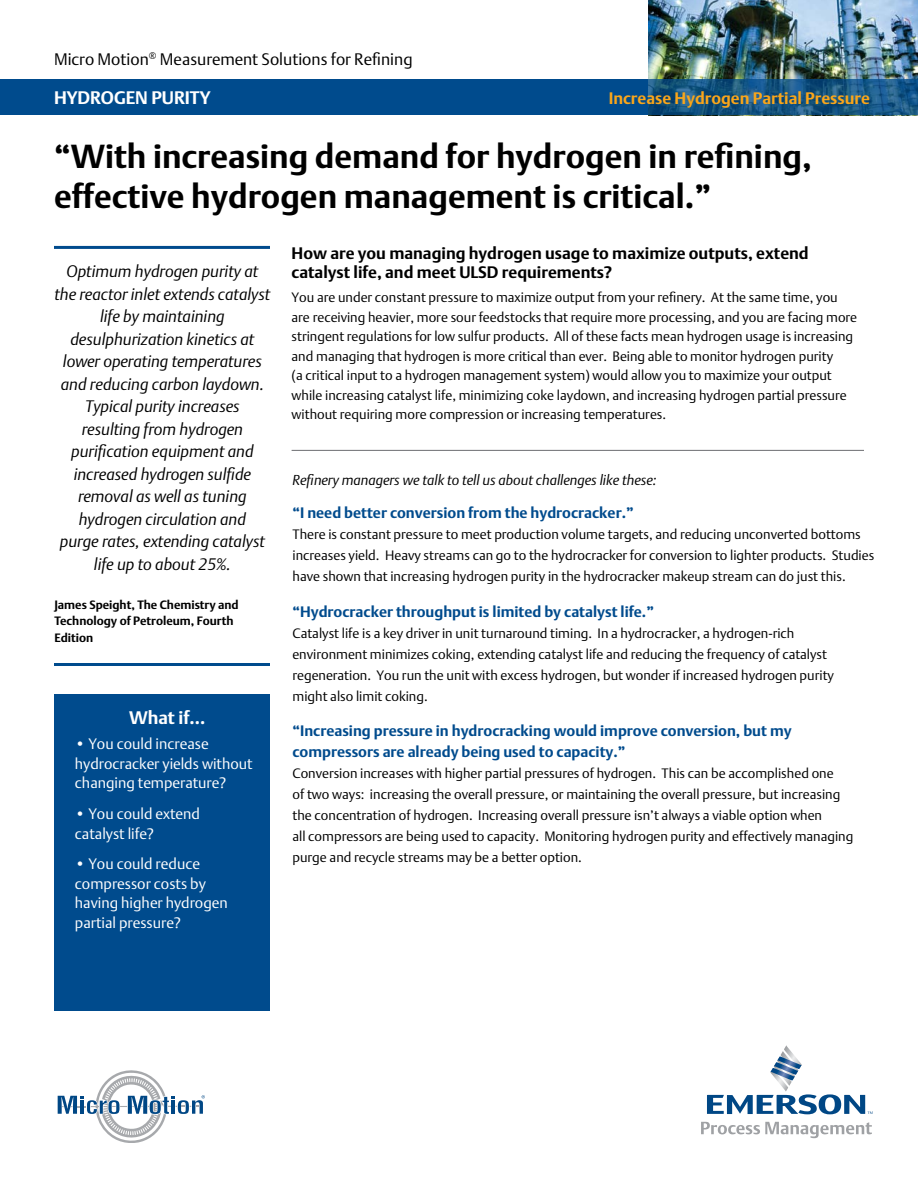
<style>
.page{position:relative;width:918px;height:1188px;background:#fff}
.page>*{position:absolute;margin:0;border:0;box-sizing:border-box;transform-origin:0 0}
.t1{font:700 33px/39.6px "DTL Argo T";color:#000}
.t2{font:700 18px "DTL Argo T";letter-spacing:.065em;color:#fff}
.t3{font:700 18px "DTL Argo T";color:#fff}
.t4{font:italic 16.5px/22.5px "DTL Argo T Light";color:#000;text-align:center}
.t5{font:700 16.5px/19.5px "DTL Argo T";color:#000}
.t6{font:16.5px "DTL Argo T Light";color:#000}
.t7{font:700 16.5px "DTL Argo T";color:#faa61a}
.t8{font:700 15px/21px "DTL Argo T";color:#004b8d}
.t9{font:15px/19.5px "DTL Argo T Light";color:#fff}
.t10{font:italic 14.25px "DTL Argo T Light";color:#000}
.t11{font:13.5px/21px "DTL Argo T Light";color:#000}
.t12{font:700 12px/16.5px "DTL Argo T";color:#000}
</style>
<div class="page">
<div style="left:0;top:80px;width:918px;height:36px;background:#004b8d"></div>
<img style="left:648px;top:0;width:270px;height:80px">
<svg style="left:648px;top:80px;width:270px;height:36px;background:#17547f"></svg>
<hr style="left:54px;top:246px;width:216px;height:3px;background:#004b8d">
<hr style="left:54px;top:663px;width:216px;height:3px;background:#004b8d">
<div style="left:54px;top:694px;width:216px;height:317px;background:#004b8d"></div>
<hr style="left:292px;top:450px;width:572px;height:1px;background:#6d6e71">
<svg style="left:707px;top:1045px;width:166px;height:69px"></svg>
<svg style="left:701px;top:1122px;width:171px;height:16px"></svg>
<svg style="left:58px;top:1070px;width:147px;height:73px"></svg>
<p class="t6" style="left:54px;top:49px;width:360px">Micro Motion<sup>®</sup> Measurement Solutions for Refining</p>
<h2 class="t2" style="left:54px;top:87px;width:157px">Hydrogen Purity</h2>
<p class="t7" style="left:609px;top:88px;width:263px">Increase Hydrogen Partial Pressure</p>
<h1 class="t1" style="left:54px;top:136px;width:759px">“With increasing demand for hydrogen in refining, effective hydrogen management is critical.”</h1>
<p class="t4" style="left:54px;top:260px;width:218px">Optimum hydrogen purity at the reactor inlet extends catalyst life by maintaining desulphurization kinetics at lower operating temperatures and reducing carbon laydown.<br>Typical purity increases resulting from hydrogen purification equipment and increased hydrogen sulfide removal as well as tuning hydrogen circulation and<br>purge rates, extending catalyst life up to about 25%.</p>
<p class="t12" style="left:54px;top:596px;width:186px">James Speight, The Chemistry and<br>Technology of Petroleum, Fourth<br>Edition</p>
<h2 class="t3" style="left:129px;top:707px;width:78px">What if...</h2>
<p class="t9" style="left:75px;top:734px;width:179px">• You could increase hydrocracker yields without changing temperature?</p>
<p class="t9" style="left:75px;top:804px;width:127px">• You could extend catalyst life?</p>
<p class="t9" style="left:75px;top:854px;width:154px">• You could reduce compressor costs by having higher hydrogen partial pressure?</p>
<p class="t5" style="left:292px;top:243px;width:519px">How are you managing hydrogen usage to maximize outputs, extend catalyst life, and meet ULSD requirements?</p>
<p class="t11" style="left:292px;top:288px;width:567px;line-height:19.5px">You are under constant pressure to maximize output from your refinery. At the same time, you are receiving heavier, more sour feedstocks that require more processing, and you are facing more stringent regulations for low sulfur products. All of these facts mean hydrogen usage is increasing and managing that hydrogen is more critical than ever. Being able to monitor hydrogen purity<br>(a critical input to a hydrogen management system) would allow you to maximize your output while increasing catalyst life, minimizing coke laydown, and increasing hydrogen partial pressure without requiring more compression or increasing temperatures.</p>
<p class="t10" style="left:292px;top:472px;width:366px">Refinery managers we talk to tell us about challenges like these:</p>
<p class="t8" style="left:292px;top:503px;width:343px">“I need better conversion from the hydrocracker.”</p>
<p class="t11" style="left:292px;top:524px;width:583px">There is constant pressure to meet production volume targets, and reducing unconverted bottoms increases yield. Heavy streams can go to the hydrocracker for conversion to lighter products. Studies have shown that increasing hydrogen purity in the hydrocracker makeup stream can do just this.</p>
<p class="t8" style="left:292px;top:602px;width:363px">“Hydrocracker throughput is limited by catalyst life.”</p>
<p class="t11" style="left:292px;top:623px;width:543px">Catalyst life is a key driver in unit turnaround timing. In a hydrocracker, a hydrogen-rich environment minimizes coking, extending catalyst life and reducing the frequency of catalyst regeneration. You run the unit with excess hydrogen, but wonder if increased hydrogen purity might also limit coking.</p>
<p class="t8" style="left:292px;top:720px;width:501px">“Increasing pressure in hydrocracking would improve conversion, but my compressors are already being used to capacity.”</p>
<p class="t11" style="left:292px;top:763px;width:562px">Conversion increases with higher partial pressures of hydrogen. This can be accomplished one<br>of two ways: increasing the overall pressure, or maintaining the overall pressure, but increasing the concentration of hydrogen. Increasing overall pressure isn’t always a viable option when<br>all compressors are being used to capacity. Monitoring hydrogen purity and effectively managing purge and recycle streams may be a better option.</p>
</div>
